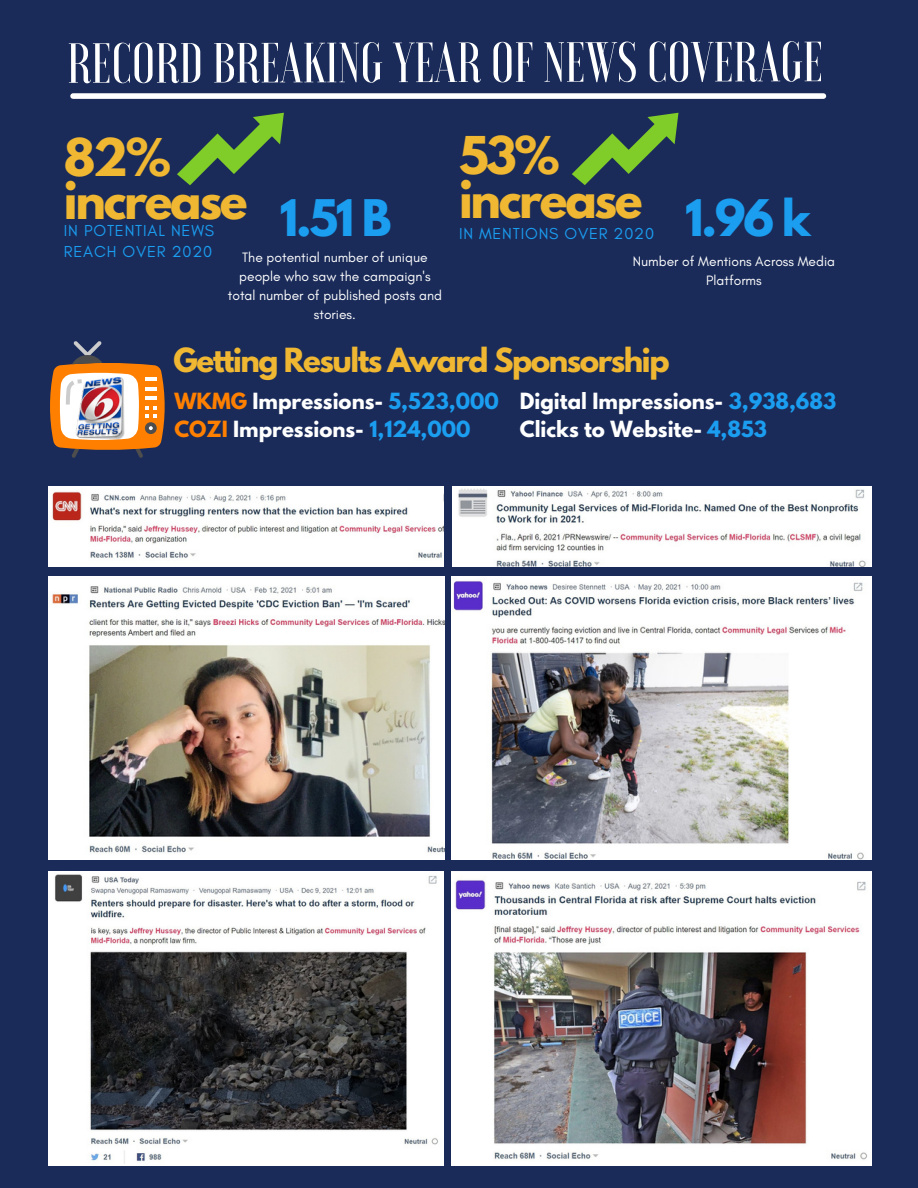
<style>
.page{position:relative;width:918px;height:1188px;background:#1a2b59}
.page>*{position:absolute;margin:0;border:0;box-sizing:border-box;transform-origin:0 0}
.t1{font:500 56.4px "Voga";color:#fff}
.t2{font:700 46.2px/43.3px "League Spartan";letter-spacing:-.05em;color:#efb732}
.t3{font:700 46.05px/43.3px "League Spartan";letter-spacing:-.05em;color:#efb732}
.t4{font:700 44.7px "League Spartan";color:#1b9df0}
.t5{font:700 29.4px "League Spartan";letter-spacing:-.05em;color:#efb732}
.t6{font:700 19.8px "League Spartan";color:#fff}
.t7{font:16.2px/20.7px "Glacial Indifference";letter-spacing:.05em;color:#1b9df0}
.t8{font:13.8px/19px "Glacial Indifference";color:#fff;text-align:center}
.s1{color:#1b9df0}
.s2{color:#ff8000}
</style>
<div class="page">
<div style="left:73px;top:93px;width:750px;height:6px;background:#fff"></div>
<img style="left:49px;top:487px;width:395px;height:79px">
<img style="left:452px;top:487px;width:419px;height:79px">
<img style="left:452px;top:576px;width:419px;height:284px">
<img style="left:49px;top:872px;width:395px;height:293px">
<img style="left:452px;top:872px;width:419px;height:293px">
<img style="left:49px;top:576px;width:396px;height:284px">
<svg style="left:50px;top:341px;width:115px;height:117px"></svg>
<img style="left:66px;top:376px;width:68px;height:69px">
<svg style="left:177px;top:113px;width:107px;height:72px"></svg>
<svg style="left:572px;top:113px;width:106px;height:72px"></svg>
<p class="t1" style="left:67px;top:34px;width:757px">RECORD BREAKING YEAR OF NEWS COVERAGE</p>
<p class="t2" style="left:459px;top:140px;width:185px">53% increase</p>
<p class="t7" style="left:459px;top:223px;width:197px">IN MENTIONS OVER 2020</p>
<p class="t8" style="left:633px;top:251px;width:204px">Number of Mentions Across Media<br>Platforms</p>
<p class="t3" style="left:64px;top:141px;width:185px">82% increase</p>
<p class="t7" style="left:64px;top:220px;width:152px">IN POTENTIAL NEWS<br>REACH OVER 2020</p>
<p class="t4" style="left:280px;top:195px;width:113px">1.51 B</p>
<p class="t4" style="left:685px;top:195px;width:127px">1.96 k</p>
<p class="t8" style="left:228px;top:247px;width:216px">The potential number of unique people who saw the campaign's total number of published posts and stories.</p>
<p class="t5" style="left:173px;top:346px;width:498px">Getting Results Award Sponsorship</p>
<p class="t6" style="left:520px;top:392px;width:318px">Digital Impressions- <span class="s1">3,938,683</span></p>
<p class="t6" style="left:520px;top:419px;width:249px">Clicks to Website- <span class="s1">4,853</span></p>
<p class="t6" style="left:174px;top:392px;width:326px"><span class="s2">WKMG</span> Impressions- <span class="s1">5,523,000</span></p>
<p class="t6" style="left:174px;top:419px;width:298px"><span class="s2">COZI</span> Impressions- <span class="s1">1,124,000</span></p>
</div>
